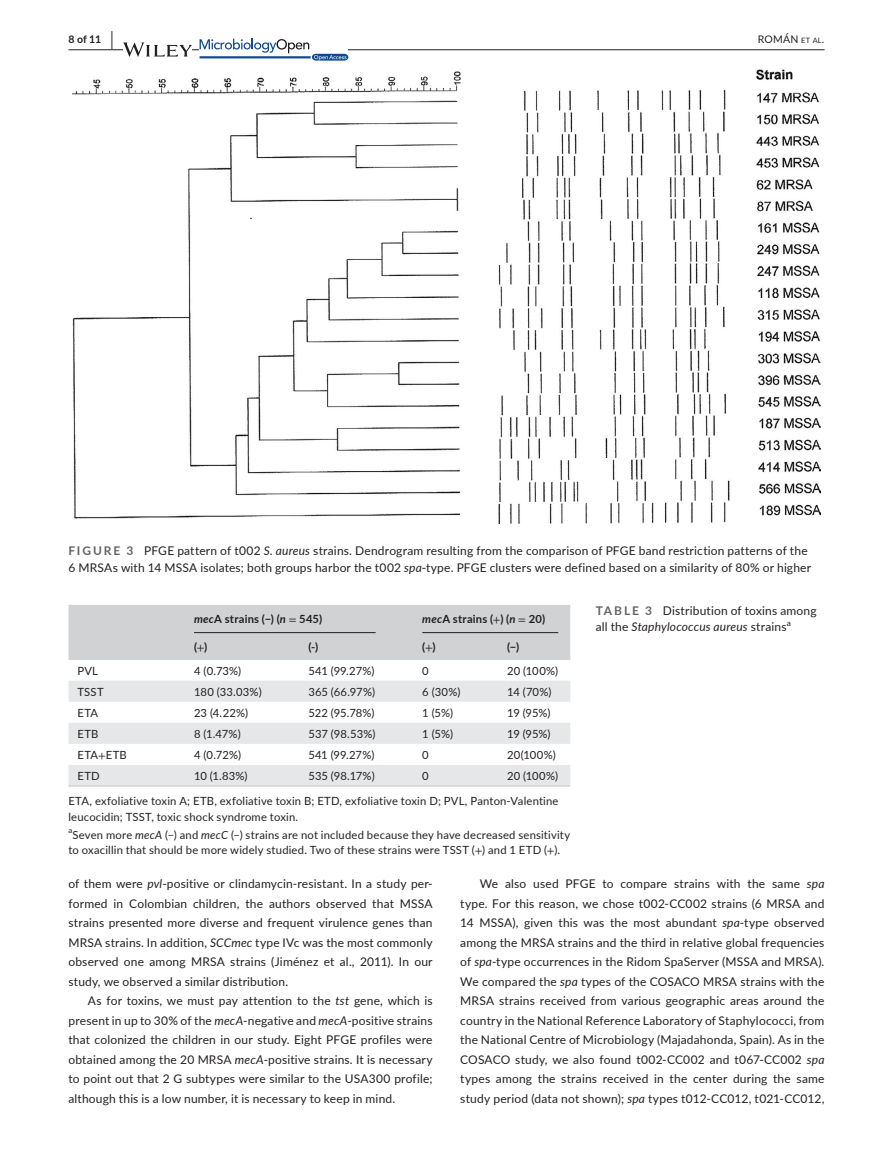
<style>
.page{position:relative;width:893px;height:1174px;background:#fff}
.page>*{position:absolute;margin:0;border:0;box-sizing:border-box;transform-origin:0 0}
.t1{font:12px/19.5px "Lato";letter-spacing:.015em;color:#231f20;text-align:justify}
.t2{font:11.25px/24.8px "Lato";letter-spacing:.015em;color:#231f20;text-align:right}
.t3{font:700 11.25px "Lato";letter-spacing:.02em;color:#231f20}
.t4{font:10.5px "Lato";letter-spacing:.02em;color:#231f20}
.t5{font:700 10.5px "Lato";color:#231f20}
.t6{font:8.4px "Lato";color:#231f20}
.t7{font:7.8px "Lato";color:#231f20}
.s1{font-size:19.5px}
.s2{font-size:7.35px}
.s3{font-weight:700;color:#636366}
.s4{font-style:italic}
.s5{font-family:"STIX";font-weight:400}
.s6{font-family:"STIX"}
</style>
<div class="page">
<hr style="left:68px;top:49px;width:756px;height:1px;background:#231f20">
<svg style="left:123px;top:42px;width:69px;height:15px"></svg>
<svg style="left:200px;top:39px;width:148px;height:22px"></svg>
<img style="left:72px;top:69px;width:749px;height:454px">
<div style="left:68px;top:605px;width:502px;height:55px;background:#d1d2d4"></div>
<svg style="left:68px;top:681px;width:502px;height:104px;fill:#e6e7e9"></svg>
<hr style="left:68px;top:785px;width:117px;height:1px;background:#d1d2d4">
<hr style="left:185px;top:785px;width:114px;height:1px;background:#d1d2d4">
<hr style="left:299px;top:785px;width:114px;height:1px;background:#d1d2d4">
<hr style="left:413px;top:785px;width:85px;height:1px;background:#d1d2d4">
<hr style="left:498px;top:785px;width:72px;height:1px;background:#d1d2d4">
<hr style="left:194px;top:632px;width:182px;height:1px;background:#231f20">
<hr style="left:422px;top:632px;width:136px;height:1px;background:#231f20">
<p class="t5" style="left:68px;top:31px;width:46px">8 of 11 <span class="s1">|</span></p>
<p class="t4" style="left:758px;top:31px;width:68px">ROMÁN <span class="s2">et al</span>.</p>
<p class="t1" style="left:68px;top:542px;width:744px;line-height:16.5px"><span class="s3">FIGURE 3</span> PFGE pattern of t002 <span class="s4">S</span>. <span class="s4">aureus</span> strains. Dendrogram resulting from the comparison of PFGE band restriction patterns of the<br>6 MRSAs with 14 MSSA isolates; both groups harbor the t002 <span class="s4">spa</span>-type. PFGE clusters were defined based on a similarity of 80% or higher</p>
<p class="t3" style="left:194px;top:611px;width:130px"><span class="s4">mec</span>A strains (−) (<span class="s4">n</span> <span class="s5">=</span> 545)</p>
<p class="t3" style="left:422px;top:611px;width:125px"><span class="s4">mec</span>A strains (<span class="s5">+</span>) (<span class="s4">n</span> <span class="s5">=</span> 20)</p>
<p class="t3" style="left:194px;top:638px;width:15px">(<span class="s5">+</span>)</p>
<p class="t3" style="left:308px;top:638px;width:11px">(-)</p>
<p class="t3" style="left:422px;top:638px;width:15px">(<span class="s5">+</span>)</p>
<p class="t3" style="left:507px;top:638px;width:14px">(−)</p>
<p class="t2" style="left:77px;top:657px;width:22px">PVL</p>
<p class="t2" style="left:194px;top:657px;width:49px">4 (0.73%)</p>
<p class="t2" style="left:308px;top:657px;width:68px">541 (99.27%)</p>
<p class="t2" style="left:422px;top:657px;width:8px">0</p>
<p class="t2" style="left:507px;top:657px;width:53px">20 (100%)</p>
<p class="t2" style="left:77px;top:679px;width:28px">TSST</p>
<p class="t2" style="left:194px;top:679px;width:69px">180 (33.03%)</p>
<p class="t2" style="left:308px;top:679px;width:68px">365 (66.97%)</p>
<p class="t2" style="left:422px;top:679px;width:40px">6 (30%)</p>
<p class="t2" style="left:507px;top:679px;width:46px">14 (70%)</p>
<p class="t2" style="left:77px;top:700px;width:22px">ETA</p>
<p class="t2" style="left:194px;top:700px;width:56px">23 (4.22%)</p>
<p class="t2" style="left:308px;top:700px;width:68px">522 (95.78%)</p>
<p class="t2" style="left:422px;top:700px;width:32px">1 (5%)</p>
<p class="t2" style="left:507px;top:700px;width:45px">19 (95%)</p>
<p class="t2" style="left:77px;top:721px;width:22px">ETB</p>
<p class="t2" style="left:194px;top:721px;width:48px">8 (1.47%)</p>
<p class="t2" style="left:308px;top:721px;width:69px">537 (98.53%)</p>
<p class="t2" style="left:422px;top:721px;width:32px">1 (5%)</p>
<p class="t2" style="left:507px;top:721px;width:45px">19 (95%)</p>
<p class="t2" style="left:77px;top:742px;width:51px">ETA<span class="s6">+</span>ETB</p>
<p class="t2" style="left:194px;top:742px;width:49px">4 (0.72%)</p>
<p class="t2" style="left:308px;top:742px;width:68px">541 (99.27%)</p>
<p class="t2" style="left:422px;top:742px;width:8px">0</p>
<p class="t2" style="left:507px;top:742px;width:50px">20(100%)</p>
<p class="t2" style="left:77px;top:763px;width:24px">ETD</p>
<p class="t2" style="left:194px;top:763px;width:55px">10 (1.83%)</p>
<p class="t2" style="left:308px;top:763px;width:68px">535 (98.17%)</p>
<p class="t2" style="left:422px;top:763px;width:8px">0</p>
<p class="t2" style="left:68px;top:763px;width:492px">20 (100%)<br>ETA, exfoliative toxin A; ETB, exfoliative toxin B; ETD, exfoliative toxin D; PVL, Panton-Valentine</p>
<p class="t2" style="left:68px;top:803px;width:231px">leucocidin; TSST, toxic shock syndrome toxin.</p>
<p class="t7" style="left:68px;top:825px;width:5px">a</p>
<p class="t2" style="left:68px;top:826px;width:503px;line-height:15.8px;text-align:left;text-indent:4px">Seven more <span class="s4">mecA</span> (−) and <span class="s4">mecC</span> (−) strains are not included because they have decreased sensitivity to oxacillin that should be more widely studied. Two of these strains were TSST (<span class="s6">+</span>) and 1 ETD (<span class="s6">+</span>).</p>
<p class="t1" style="left:596px;top:601px;width:222px;line-height:16.5px"><span class="s3">TABLE 3</span> Distribution of toxins among all the <span class="s4">Staphylococcus aureus</span> strains</p>
<p class="t6" style="left:787px;top:616px;width:6px">a</p>
<p class="t1" style="left:68px;top:873px;width:366px">of them were <span class="s4">pvl</span>-positive or clindamycin-resistant. In a study per&shy;formed in Colombian children, the authors observed that MSSA strains presented more diverse and frequent virulence genes than MRSA strains. In addition, <span class="s4">SCCmec</span> type IVc was the most commonly observed one among MRSA strains (Jiménez et al., 2011). In our study, we observed a similar distribution.</p>
<p class="t1" style="left:68px;top:990px;width:366px;text-indent:20px">As for toxins, we must pay attention to the <span class="s4">tst</span> gene, which is present in up to 30% of the <span class="s4">mecA</span>-negative and <span class="s4">mecA</span>-positive strains that colonized the children in our study. Eight PFGE profiles were obtained among the 20 MRSA <span class="s4">mecA</span>-positive strains. It is necessary to point out that 2 G subtypes were similar to the USA300 profile; although this is a low number, it is necessary to keep in mind.</p>
<p class="t1" style="left:460px;top:873px;width:366px;text-indent:20px">We also used PFGE to compare strains with the same <span class="s4">spa </span>type. For this reason, we chose t002-CC002 strains (6 MRSA and 14 MSSA), given this was the most abundant <span class="s4">spa</span>-type observed among the MRSA strains and the third in relative global frequencies of <span class="s4">spa</span>-type occurrences in the Ridom SpaServer (MSSA and MRSA).<br>We compared the <span class="s4">spa</span> types of the COSACO MRSA strains with the MRSA strains received from various geographic areas around the country in the National Reference Laboratory of Staphylococci, from the National Centre of Microbiology (Majadahonda, Spain). As in the COSACO study, we also found t002-CC002 and t067-CC002 <span class="s4">spa </span>types among the strains received in the center during the same study period (data not shown); <span class="s4">spa</span> types t012-CC012, t021-CC012,</p>
</div>
